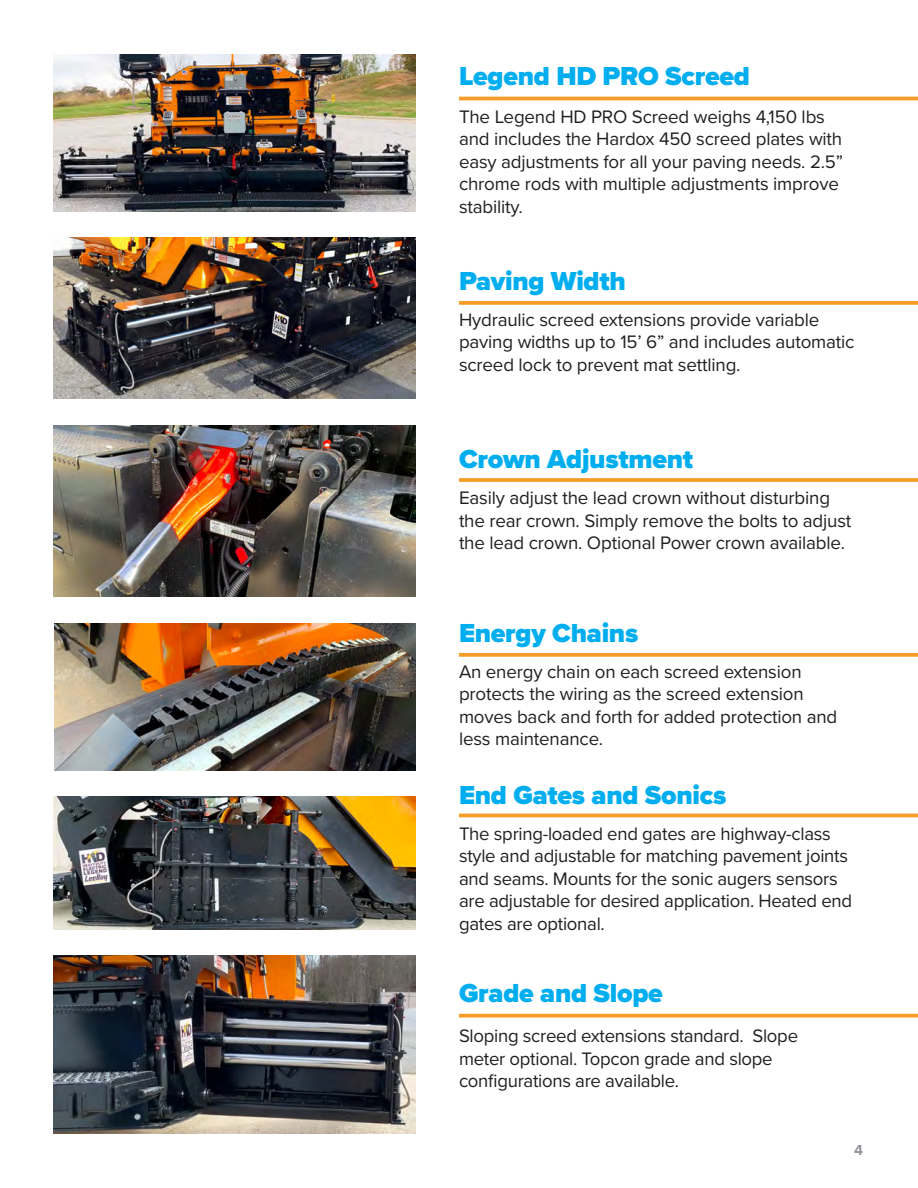
<style>
.page{position:relative;width:918px;height:1188px;background:#fff}
.page>*{position:absolute;margin:0;border:0;box-sizing:border-box;transform-origin:0 0}
.Body{font:900 27px "Proxima Nova";letter-spacing:-.01em;color:#00aeef}
.Body-2{font:18.75px/22.5px "Proxima Nova";letter-spacing:-.01em;color:#231f20}
.Body-3{font:700 15px "Proxima Nova";color:#939598}
</style>
<div class="page">
<img style="left:54px;top:623px;width:361px;height:147px">
<img style="left:54px;top:238px;width:361px;height:161px">
<img style="left:54px;top:425px;width:361px;height:172px">
<img style="left:54px;top:797px;width:361px;height:132px">
<img style="left:54px;top:55px;width:362px;height:156px">
<img style="left:54px;top:956px;width:361px;height:178px">
<hr style="left:459px;top:97px;width:459px;height:3px;background:#f89c28">
<svg style="left:459px;top:301px;width:459px;height:4px;background:#f8a235"></svg>
<svg style="left:459px;top:478px;width:459px;height:4px;background:#f8a235"></svg>
<svg style="left:459px;top:653px;width:459px;height:4px;background:#f8a237"></svg>
<hr style="left:459px;top:814px;width:459px;height:3px;background:#f89c28">
<svg style="left:459px;top:1014px;width:459px;height:4px;background:#f8a740"></svg>
<p class="Body" style="left:459px;top:56px;width:292px">Legend HD PRO Screed</p>
<p class="Body-2" style="left:459px;top:105px;width:386px">The Legend HD PRO Screed weighs 4,150 lbs and includes the Hardox 450 screed plates with easy adjustments for all your paving needs. 2.5” chrome rods with multiple adjustments improve stability.</p>
<p class="Body" style="left:459px;top:261px;width:168px">Paving Width</p>
<p class="Body-2" style="left:459px;top:308px;width:397px">Hydraulic screed extensions provide variable paving widths up to 15’ 6” and includes automatic screed lock to prevent mat settling.</p>
<p class="Body" style="left:459px;top:439px;width:236px">Crown Adjustment</p>
<p class="Body-2" style="left:459px;top:486px;width:394px">Easily adjust the lead crown without disturbing the rear crown. Simply remove the bolts to adjust the lead crown. Optional Power crown available.</p>
<p class="Body" style="left:459px;top:613px;width:181px">Energy Chains</p>
<p class="Body-2" style="left:459px;top:659px;width:380px">An energy chain on each screed extension protects the wiring as the screed extension moves back and forth for added protection and less maintenance.</p>
<p class="Body" style="left:459px;top:775px;width:269px">End Gates and Sonics</p>
<p class="Body-2" style="left:459px;top:821px;width:395px">The spring-loaded end gates are highway-class style and adjustable for matching pavement joints and seams. Mounts for the sonic augers sensors are adjustable for desired application. Heated end gates are optional.</p>
<p class="Body" style="left:459px;top:973px;width:205px">Grade and Slope</p>
<p class="Body-2" style="left:459px;top:1024px;width:341px">Sloping screed extensions standard. Slope meter optional. Topcon grade and slope configurations are available.</p>
<p class="Body-3" style="left:854px;top:1139px;width:10px">4</p>
</div>
